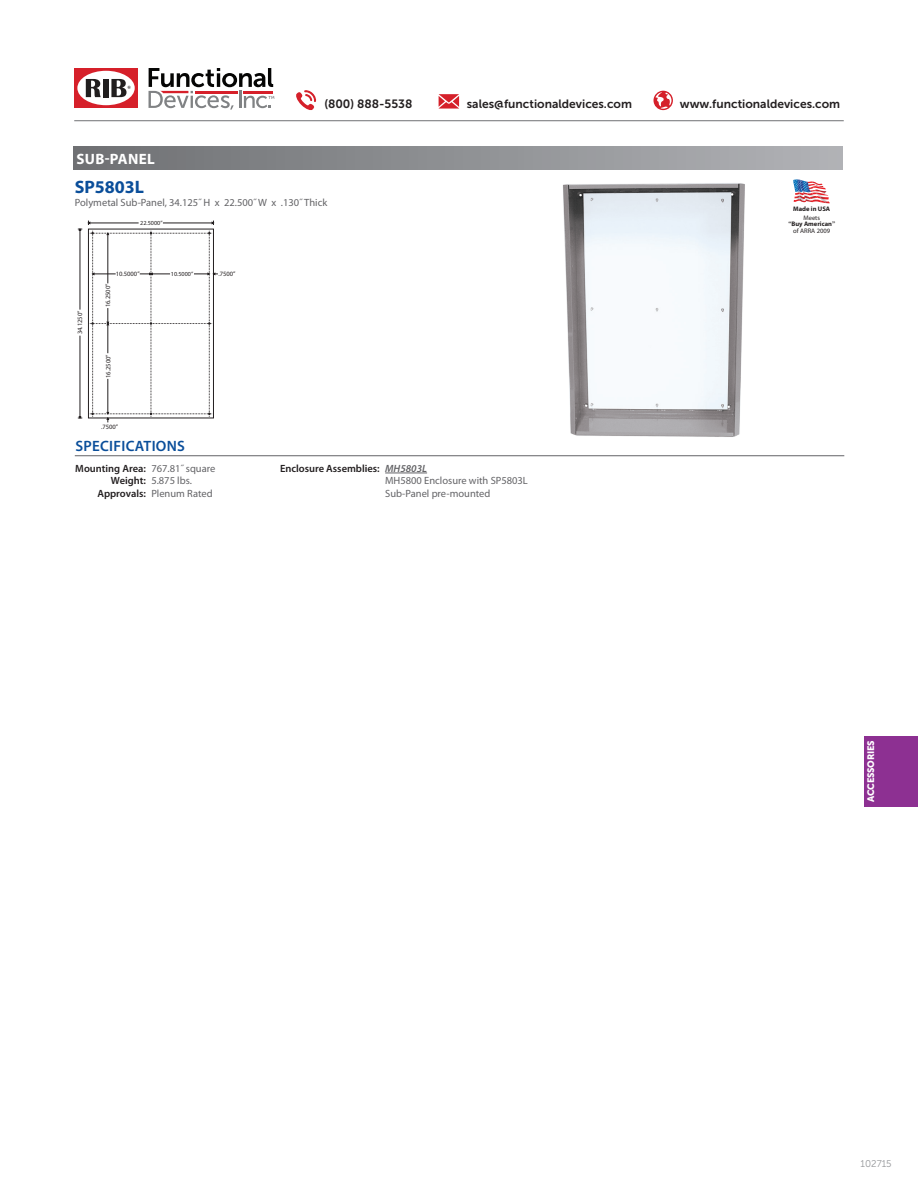
<style>
.page{position:relative;width:918px;height:1188px;background:#fff}
.page>*{position:absolute;margin:0;border:0;box-sizing:border-box;transform-origin:0 0}
.t1{font:700 18px "Myriad Pro";color:#0a4e9a}
.t2{font:600 15px "Myriad Pro";letter-spacing:.02em;color:#0a4e9a}
.t3{font:700 15px "Myriad Pro";letter-spacing:.02em;color:#fff}
.t4{font:12px "Museo Sans 700";color:#231f20}
.t5{font:10.5px "Myriad Pro";color:#636366}
.t6{font:600 10.5px "Myriad Pro";color:#231f20}
.t7{font:italic 600 10.5px "Myriad Pro";color:#636366}
.t8{font:9.75px "Museo Sans 300";color:#939598}
.t9{font:9.3px "Museo Sans 900";letter-spacing:-.02em;color:#fff}
.t10{font:6.6px "Myriad Pro";color:#231f20}
.t11{font:700 6.6px/8.4px "Myriad Pro";color:#231f20;text-align:center}
.t12{font:6.15px "Myriad Pro";color:#231f20}
.s1{font-weight:400}
.s2{font-family:"Adobe Garamond Pro"}
</style>
<div class="page">
<div style="left:74px;top:68px;width:64px;height:40px;background:#d6202a"></div>
<div style="left:77px;top:71px;width:58px;height:34px;background:#fff;border-radius:50%"></div>
<svg style="left:86px;top:79px;width:15px;height:18px"></svg>
<div style="left:103px;top:79px;width:5px;height:18px;background:#211e1e"></div>
<svg style="left:111px;top:79px;width:20px;height:18px"></svg>
<svg style="left:149px;top:68px;width:125px;height:42px"></svg>
<hr style="left:74px;top:120px;width:770px;height:1px;background:#6f7073">
<svg style="left:296px;top:90px;width:20px;height:20px"></svg>
<svg style="left:654px;top:91px;width:19px;height:19px"></svg>
<svg style="left:439px;top:94px;width:20px;height:15px"></svg>
<div style="left:864px;top:736px;width:54px;height:70px;background:#8d3092"></div>
<img style="left:563px;top:183px;width:182px;height:254px">
<hr style="left:80px;top:229px;width:1px;height:81px;background:#231f20">
<hr style="left:80px;top:336px;width:1px;height:82px;background:#231f20">
<svg style="left:88px;top:221px;width:130px;height:201px"></svg>
<svg style="left:793px;top:179px;width:37px;height:24px"></svg>
<hr style="left:385px;top:473px;width:42px;height:1px;background:#636366">
<hr style="left:75px;top:455px;width:769px;height:1px;background:#636366">
<div style="left:74px;top:147px;width:769px;height:22px;background:linear-gradient(to right,#6e7073,#b1b2b6)"></div>
<p class="t3" style="left:76px;top:149px;width:80px">SUB-PANEL</p>
<p class="t4" style="left:324px;top:98px;width:90px">(800) 888-5538</p>
<p class="t4" style="left:467px;top:98px;width:167px">sales@functionaldevices.com</p>
<p class="t4" style="left:680px;top:98px;width:162px">www.functionaldevices.com</p>
<p class="t1" style="left:75px;top:175px;width:71px">SP5803L</p>
<p class="t5" style="left:75px;top:196px;width:254px">Polymetal Sub-Panel, 34.125˝ H x 22.500˝ W x .130˝ Thick</p>
<p class="t12" style="left:140px;top:219px;width:24px">22.5000”</p>
<p class="t10" style="left:116px;top:270px;width:25px">10.5000”</p>
<p class="t12" style="left:171px;top:270px;width:24px">10.5000”</p>
<p class="t10" style="left:76px;top:334px;width:25px;rotate:-90deg">34.1250”</p>
<p class="t10" style="left:104px;top:307px;width:25px;rotate:-90deg">16.2500”</p>
<p class="t10" style="left:104px;top:378px;width:25px;rotate:-90deg">16.2500”</p>
<p class="t10" style="left:101px;top:423px;width:19px">.7500”</p>
<p class="t2" style="left:75px;top:437px;width:111px">SPECIFICATIONS</p>
<p class="t10" style="left:218px;top:270px;width:19px">.7500”</p>
<p class="t5" style="left:151px;top:462px;width:65px">767.81˝ square</p>
<p class="t5" style="left:151px;top:474px;width:42px">5.875 lbs.</p>
<p class="t5" style="left:151px;top:487px;width:63px">Plenum Rated</p>
<p class="t6" style="left:75px;top:462px;width:72px">Mounting Area:</p>
<p class="t6" style="left:111px;top:474px;width:36px">Weight:</p>
<p class="t6" style="left:97px;top:487px;width:50px">Approvals:</p>
<p class="t6" style="left:280px;top:462px;width:101px">Enclosure Assemblies:</p>
<p class="t7" style="left:385px;top:462px;width:43px">MH5803L</p>
<p class="t5" style="left:385px;top:474px;width:144px">MH5800 Enclosure with SP5803L</p>
<p class="t5" style="left:385px;top:487px;width:107px">Sub-Panel pre-mounted</p>
<p class="t11" style="left:793px;top:205px;width:39px">Made in USA<br><span class="s1">Meets</span></p>
<p class="t11" style="left:788px;top:220px;width:48px;line-height:7.1px"><span class="s2">“</span>Buy American<span class="s2">” </span><span class="s1">of ARRA 2009</span></p>
<p class="t9" style="left:865px;top:802px;width:64px;rotate:-90deg">ACCESSORIES</p>
<p class="t8" style="left:861px;top:1158px;width:33px">102715</p>
</div>
